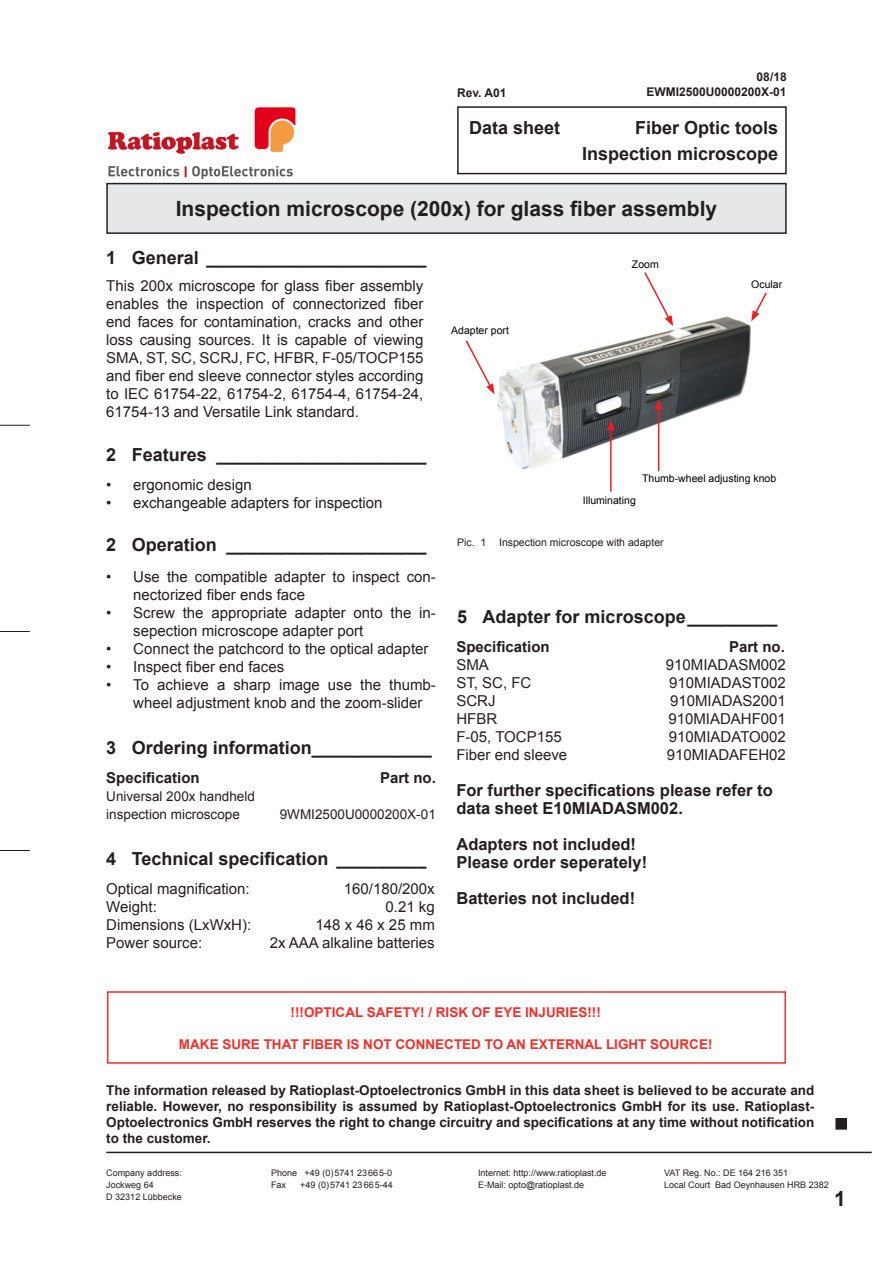
<style>
.page{position:relative;width:893px;height:1263px;background:#fff}
.page>*{position:absolute;margin:0;border:0;box-sizing:border-box;transform-origin:0 0}
.Kasten_grau{font:700 21px "Arial";color:#231f20}
.Pagina{font:700 21px "Arial";color:#231f20}
.kapitelz{font:700 18px "Arial";color:#231f20}
.Kasten_weiss{font:700 18px/25.5px "Arial";color:#231f20;text-align:right}
.Glyphen{font:700 16.5px/18px "Arial";color:#231f20}
.Fliestext_-_Beschrei{font:15px/18px "Arial";color:#231f20}
.Glyphen-2{font:15px "Arial";color:#231f20}
.Text{font:15px "Arial";color:#231f20}
.Glyphen-3{font:700 15px "Arial";color:#231f20}
.t1{font:700 13.5px/16.2px "Arial";color:#231f20;text-align:justify}
.grenzwert{font:700 13.5px "Arial";color:#f22f2b}
.Glyphen-4{font:13.5px "Arial";color:#231f20}
.Reverenz___Artikelnu{font:700 12px "Arial";color:#231f20}
.Glyphen-5{font:10.5px "Arial";color:#000}
.Bilderbeschreibung{font:10.5px "Arial";color:#231f20}
.t2{font:9px/12px "Arial";color:#231f20}
</style>
<div class="page">
<div style="left:457px;top:106px;width:330px;height:68px;border:2px solid #231f20"></div>
<div style="left:107px;top:184px;width:679px;height:49px;background:#e6e7e9"></div>
<div style="left:106px;top:183px;width:681px;height:51px;border:2px solid #231f20"></div>
<hr style="left:106px;top:1152px;width:766px;height:1px;background:#231f20">
<hr style="left:0;top:425px;width:30px;height:1px;background:#231f20">
<hr style="left:0;top:631px;width:30px;height:1px;background:#231f20">
<hr style="left:0;top:850px;width:30px;height:1px;background:#231f20">
<div style="left:836px;top:1118px;width:10px;height:11px;background:#231f20"></div>
<div style="left:836px;top:1118px;width:11px;height:11px;border:1px solid #231f20"></div>
<img style="left:109px;top:107px;width:187px;height:71px">
<div style="left:107px;top:991px;width:679px;height:73px;border:2px solid #f22f2b"></div>
<img style="left:494px;top:316px;width:258px;height:156px">
<svg style="left:751px;top:292px;width:16px;height:29px"></svg>
<hr style="left:610px;top:428px;width:2px;height:64px;background:#ee1d23">
<svg style="left:607px;top:420px;width:8px;height:10px"></svg>
<hr style="left:658px;top:407px;width:1px;height:64px;background:#ee1d23">
<svg style="left:655px;top:399px;width:7px;height:11px"></svg>
<svg style="left:465px;top:340px;width:29px;height:54px"></svg>
<svg style="left:643px;top:272px;width:30px;height:54px"></svg>
<p class="Reverenz___Artikelnu" style="left:757px;top:69px;width:32px">08/18</p>
<p class="Reverenz___Artikelnu" style="left:457px;top:85px;width:51px">Rev. A01</p>
<p class="Reverenz___Artikelnu" style="left:647px;top:83px;width:142px">EWMI2500U0000200X-01</p>
<p class="Kasten_weiss" style="left:469px;top:116px;width:93px">Data sheet</p>
<p class="Kasten_weiss" style="left:582px;top:116px;width:198px">Fiber Optic tools<br>Inspection microscope</p>
<p class="Kasten_grau" style="left:176px;top:195px;width:543px">Inspection microscope (200x) for glass fiber assembly</p>
<p class="kapitelz" style="left:106px;top:246px;width:322px">1 General ______________________</p>
<p class="Fliestext_-_Beschrei" style="left:106px;top:277px;width:319px;text-align:justify">This 200x microscope for glass fiber assembly enables the inspection of connectorized fiber end faces for contamination, cracks and other loss causing sources. It is capable of viewing SMA, ST, SC, SCRJ, FC, HFBR, F-05/TOCP155 and fiber end sleeve connector styles according to IEC 61754-22, 61754-2, 61754-4, 61754-24, 61754-13 and Versatile Link standard.</p>
<p class="kapitelz" style="left:106px;top:443px;width:322px">2 Features _____________________</p>
<p class="Fliestext_-_Beschrei" style="left:106px;top:476px;width:147px">• ergonomic design</p>
<p class="Fliestext_-_Beschrei" style="left:106px;top:494px;width:278px">• exchangeable adapters for inspection</p>
<p class="kapitelz" style="left:106px;top:532px;width:322px">2 Operation ____________________</p>
<p class="Fliestext_-_Beschrei" style="left:133px;top:568px;width:304px;text-indent:-27px">• Use the compatible adapter to inspect con&shy;nectorized fiber ends face</p>
<p class="Fliestext_-_Beschrei" style="left:133px;top:604px;width:304px;text-indent:-27px">• Screw the appropriate adapter onto the in&shy;sepection microscope adapter port</p>
<p class="Fliestext_-_Beschrei" style="left:106px;top:640px;width:324px">• Connect the patchcord to the optical adapter</p>
<p class="Fliestext_-_Beschrei" style="left:106px;top:658px;width:179px">• Inspect fiber end faces</p>
<p class="Fliestext_-_Beschrei" style="left:133px;top:676px;width:304px;text-indent:-27px">• To achieve a sharp image use the thumb&shy;wheel adjustment knob and the zoom-slider</p>
<p class="kapitelz" style="left:106px;top:736px;width:327px">3 Ordering information____________</p>
<p class="Glyphen-3" style="left:106px;top:768px;width:95px">Specification</p>
<p class="Glyphen-3" style="left:380px;top:768px;width:57px">Part no.</p>
<p class="Glyphen-4" style="left:106px;top:788px;width:150px">Universal 200x handheld</p>
<p class="Glyphen-4" style="left:106px;top:806px;width:135px">inspection microscope</p>
<p class="Glyphen-4" style="left:280px;top:806px;width:158px">9WMI2500U0000200X-01</p>
<p class="kapitelz" style="left:106px;top:847px;width:322px">4 Technical specification _________</p>
<p class="Text" style="left:106px;top:879px;width:145px">Optical magnification:</p>
<p class="Text" style="left:344px;top:879px;width:92px">160/180/200x</p>
<p class="Text" style="left:106px;top:897px;width:52px">Weight:</p>
<p class="Text" style="left:386px;top:897px;width:51px">0.21 kg</p>
<p class="Text" style="left:106px;top:915px;width:147px">Dimensions (LxWxH):</p>
<p class="Text" style="left:316px;top:915px;width:121px">148 x 46 x 25 mm</p>
<p class="Text" style="left:106px;top:933px;width:97px">Power source:</p>
<p class="Text" style="left:270px;top:933px;width:167px">2x AAA alkaline batteries</p>
<p class="Glyphen-5" style="left:451px;top:324px;width:59px">Adapter port</p>
<p class="Glyphen-5" style="left:632px;top:258px;width:28px">Zoom</p>
<p class="Glyphen-5" style="left:751px;top:277px;width:32px">Ocular</p>
<p class="Glyphen-5" style="left:642px;top:472px;width:136px">Thumb-wheel adjusting knob</p>
<p class="Glyphen-5" style="left:583px;top:493px;width:55px">Illuminating</p>
<p class="Bilderbeschreibung" style="left:457px;top:535px;width:208px">Pic. 1 Inspection microscope with adapter</p>
<p class="kapitelz" style="left:457px;top:605px;width:322px">5 Adapter for microscope_________</p>
<p class="Glyphen-3" style="left:456px;top:637px;width:95px">Specification</p>
<p class="Glyphen-3" style="left:729px;top:637px;width:57px">Part no.</p>
<p class="Glyphen-2" style="left:456px;top:655px;width:34px">SMA</p>
<p class="Glyphen-2" style="left:666px;top:655px;width:122px">910MIADASM002</p>
<p class="Glyphen-2" style="left:456px;top:673px;width:77px">ST, SC, FC</p>
<p class="Glyphen-2" style="left:669px;top:673px;width:118px">910MIADAST002</p>
<p class="Glyphen-2" style="left:456px;top:691px;width:41px">SCRJ</p>
<p class="Glyphen-2" style="left:670px;top:691px;width:117px">910MIADAS2001</p>
<p class="Glyphen-2" style="left:456px;top:709px;width:42px">HFBR</p>
<p class="Glyphen-2" style="left:668px;top:709px;width:119px">910MIADAHF001</p>
<p class="Glyphen-2" style="left:456px;top:727px;width:107px">F-05, TOCP155</p>
<p class="Glyphen-2" style="left:669px;top:727px;width:118px">910MIADATO002</p>
<p class="Glyphen-2" style="left:456px;top:745px;width:112px">Fiber end sleeve</p>
<p class="Glyphen-2" style="left:667px;top:745px;width:121px">910MIADAFEH02</p>
<p class="Glyphen" style="left:456px;top:782px;width:318px">For further specifications please refer to data sheet E10MIADASM002.</p>
<p class="Glyphen" style="left:456px;top:836px;width:181px">Adapters not included!</p>
<p class="Glyphen" style="left:456px;top:854px;width:192px">Please order seperately!</p>
<p class="Glyphen" style="left:456px;top:890px;width:180px">Batteries not included!</p>
<p class="grenzwert" style="left:291px;top:1003px;width:312px">!!!OPTICAL SAFETY! / RISK OF EYE INJURIES!!!</p>
<p class="grenzwert" style="left:179px;top:1035px;width:535px">MAKE SURE THAT FIBER IS NOT CONNECTED TO AN EXTERNAL LIGHT SOURCE!</p>
<p class="t1" style="left:106px;top:1082px;width:710px">The information released by Ratioplast-Optoelectronics GmbH in this data sheet is believed to be accurate and reliable. However, no responsibility is assumed by Ratioplast-Optoelectronics GmbH for its use. Ratioplast-Optoelectronics GmbH reserves the right to change circuitry and specifications at any time without notification to the customer.</p>
<p class="t2" style="left:271px;top:1167px;width:123px">Phone +49 (0)5741 23665-0<br>Fax</p>
<p class="t2" style="left:106px;top:1167px;width:77px">Company address:<br>Jockweg 64<br>D 32312 Lübbecke</p>
<p class="t2" style="left:664px;top:1167px;width:166px">VAT Reg. No.: DE 164 216 351<br>Local Court Bad Oeynhausen HRB 2382</p>
<p class="t2" style="left:478px;top:1167px;width:130px">Internet: http://www.ratioplast.de<br>E-Mail: opto@ratioplast.de</p>
<p class="t2" style="left:300px;top:1179px;width:94px">+49 (0)5741 23665-44</p>
<p class="Pagina" style="left:834px;top:1184px;width:13px">1</p>
</div>
